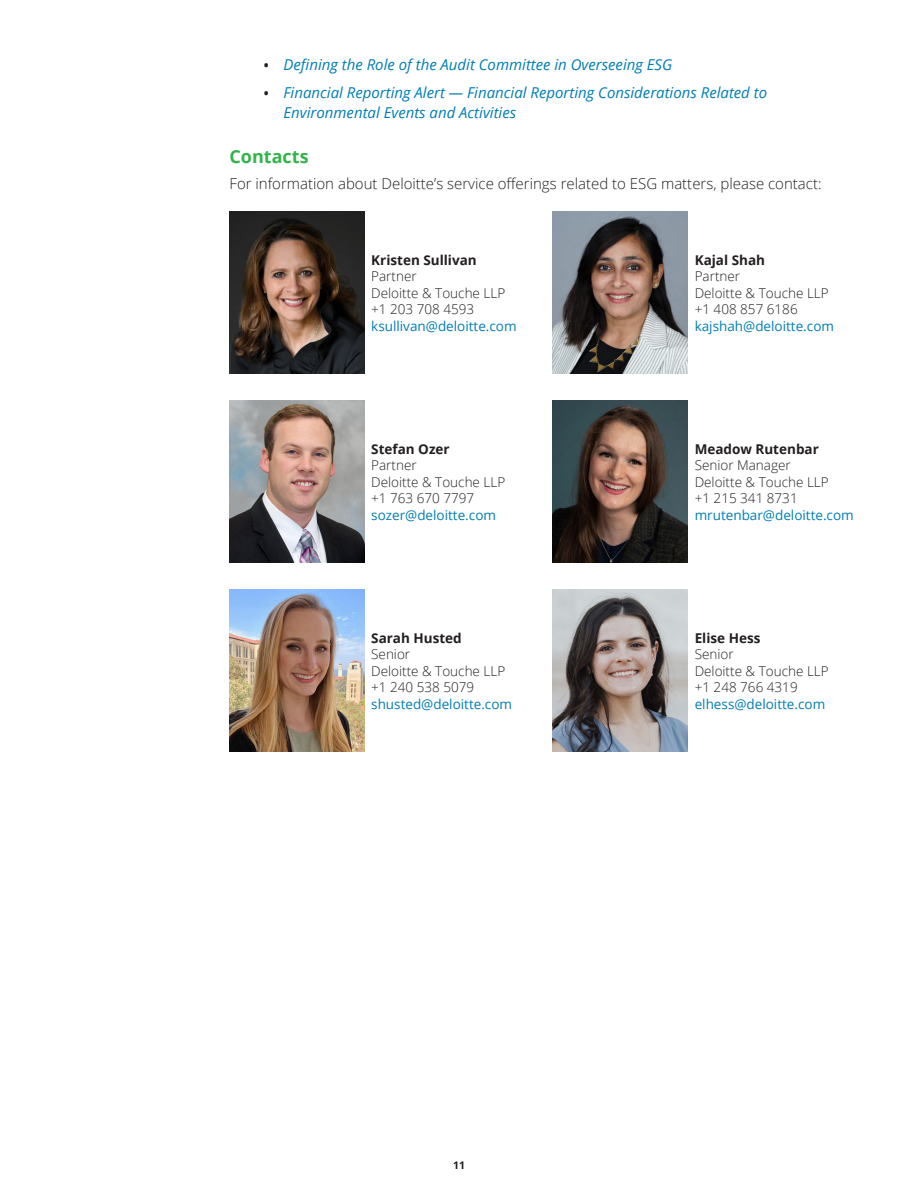
<style>
.page{position:relative;width:918px;height:1188px;background:#fff}
.page>*{position:absolute;margin:0;border:0;box-sizing:border-box;transform-origin:0 0}
.Subhead_A__Bold_Colo{font:700 18px "Open Sans";color:#31b44a}
.t1{font:italic 15px/19.5px "Open Sans";color:#007db5}
.Body{font:300 15px "Open Sans";color:#231f20}
.Table_Body_Text{font:300 13.5px/16.5px "Open Sans";color:#231f20}
.t2{font:700 10.5px "Open Sans";color:#231f20}
.s1{font-weight:300;font-style:normal;font-size:24px;color:#231f20}
.s2{font-weight:700}
.s3{font-weight:400;color:#007db5}
</style>
<div class="page">
<img style="left:230px;top:211px;width:134px;height:162px">
<img style="left:553px;top:211px;width:135px;height:162px">
<img style="left:230px;top:400px;width:134px;height:162px">
<img style="left:553px;top:400px;width:135px;height:162px">
<img style="left:230px;top:589px;width:134px;height:162px">
<img style="left:553px;top:589px;width:135px;height:162px">
<p class="t1" style="left:262px;top:54px;width:412px"><span class="s1">•</span> Defining the Role of the Audit Committee in Overseeing ESG</p>
<p class="t1" style="left:284px;top:83px;width:485px;text-indent:-22px"><span class="s1">•</span> Financial Reporting Alert — Financial Reporting Considerations Related to<br>Environmental Events and Activities</p>
<p class="Subhead_A__Bold_Colo" style="left:230px;top:144px;width:81px">Contacts</p>
<p class="Body" style="left:230px;top:174px;width:594px">For information about Deloitte’s service offerings related to ESG matters, please contact:</p>
<p class="Table_Body_Text" style="left:371px;top:251px;width:147px"><span class="s2">Kristen Sullivan<br></span>Partner<br>Deloitte &amp; Touche LLP +1 203 708 4593 <span class="s3">ksullivan@deloitte.com</span></p>
<p class="Table_Body_Text" style="left:695px;top:251px;width:141px"><span class="s2">Kajal Shah<br></span>Partner<br>Deloitte &amp; Touche LLP +1 408 857 6186 <span class="s3">kajshah@deloitte.com</span></p>
<p class="Table_Body_Text" style="left:371px;top:440px;width:136px"><span class="s2">Stefan Ozer<br></span>Partner<br>Deloitte &amp; Touche LLP +1 763 670 7797 <span class="s3">sozer@deloitte.com</span></p>
<p class="Table_Body_Text" style="left:695px;top:440px;width:161px"><span class="s2">Meadow Rutenbar<br></span>Senior Manager<br>Deloitte &amp; Touche LLP<br>+1 215 341 8731 <span class="s3">mrutenbar@deloitte.com</span></p>
<p class="Table_Body_Text" style="left:371px;top:629px;width:142px"><span class="s2">Sarah Husted<br></span>Senior<br>Deloitte &amp; Touche LLP +1 240 538 5079 <span class="s3">shusted@deloitte.com</span></p>
<p class="Table_Body_Text" style="left:695px;top:629px;width:136px"><span class="s2">Elise Hess<br></span>Senior<br>Deloitte &amp; Touche LLP +1 248 766 4319 <span class="s3">elhess@deloitte.com</span></p>
<p class="t2" style="left:453px;top:1158px;width:13px">11</p>
</div>
